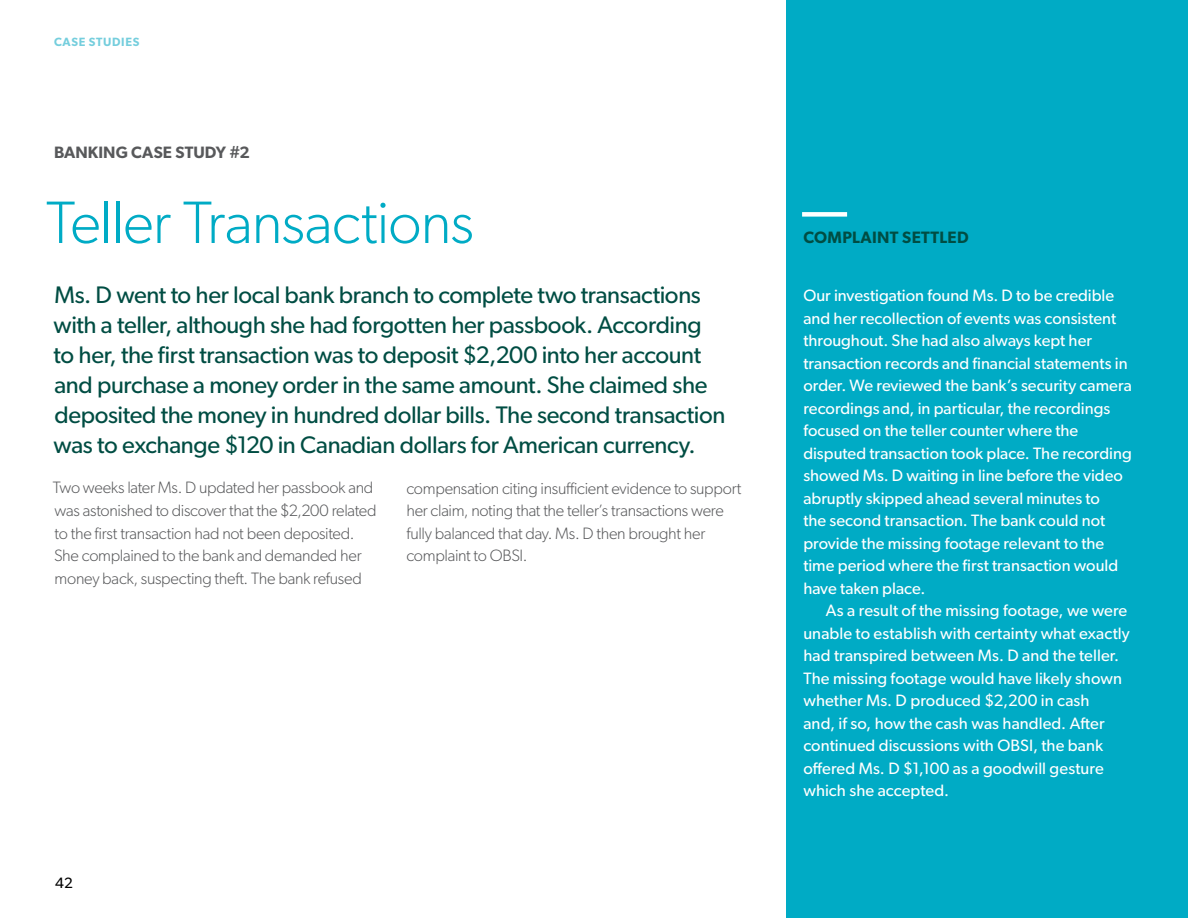
<style>
.page{position:relative;width:1188px;height:918px;background:#fff}
.page>*{position:absolute;margin:0;border:0;box-sizing:border-box;transform-origin:0 0}
.Chapter_Subhead{font:300 60px "Gibson";letter-spacing:-.015em;color:#00abc5}
.Intro_Copy{font:24px/30px "Gibson";letter-spacing:-.015em;color:#004d43}
.Case_Study_Outcome_B{font:16.5px/22.5px "Gibson";color:#fff}
.Body_Copy{font:300 16.5px/22.5px "Gibson";letter-spacing:-.015em;color:#58595b}
.Subhead{font:600 16.5px "Gibson";letter-spacing:.005em;color:#58595b}
.Body_Copy-2{font:600 16.5px "Gibson";letter-spacing:.02em;color:#004d43}
.t1{font:15px "Gibson";color:#000}
.t2{font:600 12px "Gibson";letter-spacing:.06em;color:#75cedd}
</style>
<div class="page">
<div style="left:787px;top:0;width:401px;height:918px;background:#00abc5"></div>
<div style="left:802px;top:212px;width:45px;height:5px;background:#fff"></div>
<p class="t2" style="left:54px;top:35px;width:87px">CASE STUDIES</p>
<p class="Subhead" style="left:54px;top:142px;width:197px">BANKING CASE STUDY #2</p>
<p class="Chapter_Subhead" style="left:46px;top:186px;width:429px">Teller Transactions</p>
<p class="Intro_Copy" style="left:53px;top:279px;width:673px">Ms. D went to her local bank branch to complete two transactions with a teller, although she had forgotten her passbook. According to her, the first transaction was to deposit $2,200 into her account and purchase a money order in the same amount. She claimed she deposited the money in hundred dollar bills. The second transaction was to exchange $120 in Canadian dollars for American currency.</p>
<p class="Body_Copy" style="left:53px;top:476px;width:325px">Two weeks later Ms. D updated her passbook and was astonished to discover that the $2,200 related to the first transaction had not been deposited.<br>She complained to the bank and demanded her money back, suspecting theft. The bank refused</p>
<p class="Body_Copy" style="left:406px;top:476px;width:337px">compensation citing insufficient evidence to support her claim, noting that the teller’s transactions were fully balanced that day. Ms. D then brought her complaint to OBSI.</p>
<p class="t1" style="left:55px;top:873px;width:19px">42</p>
<p class="Body_Copy-2" style="left:803px;top:227px;width:167px">COMPLAINT SETTLED</p>
<p class="Case_Study_Outcome_B" style="left:803px;top:284px;width:330px">Our investigation found Ms. D to be credible and her recollection of events was consistent throughout. She had also always kept her transaction records and financial statements in order. We reviewed the bank’s security camera recordings and, in particular, the recordings focused on the teller counter where the disputed transaction took place. The recording showed Ms. D waiting in line before the video abruptly skipped ahead several minutes to<br>the second transaction. The bank could not provide the missing footage relevant to the time period where the first transaction would have taken place.</p>
<p class="Case_Study_Outcome_B" style="left:803px;top:599px;width:328px;text-indent:23px">As a result of the missing footage, we were unable to establish with certainty what exactly had transpired between Ms. D and the teller.<br>The missing footage would have likely shown whether Ms. D produced $2,200 in cash<br>and, if so, how the cash was handled. After continued discussions with OBSI, the bank offered Ms. D $1,100 as a goodwill gesture which she accepted.</p>
</div>
